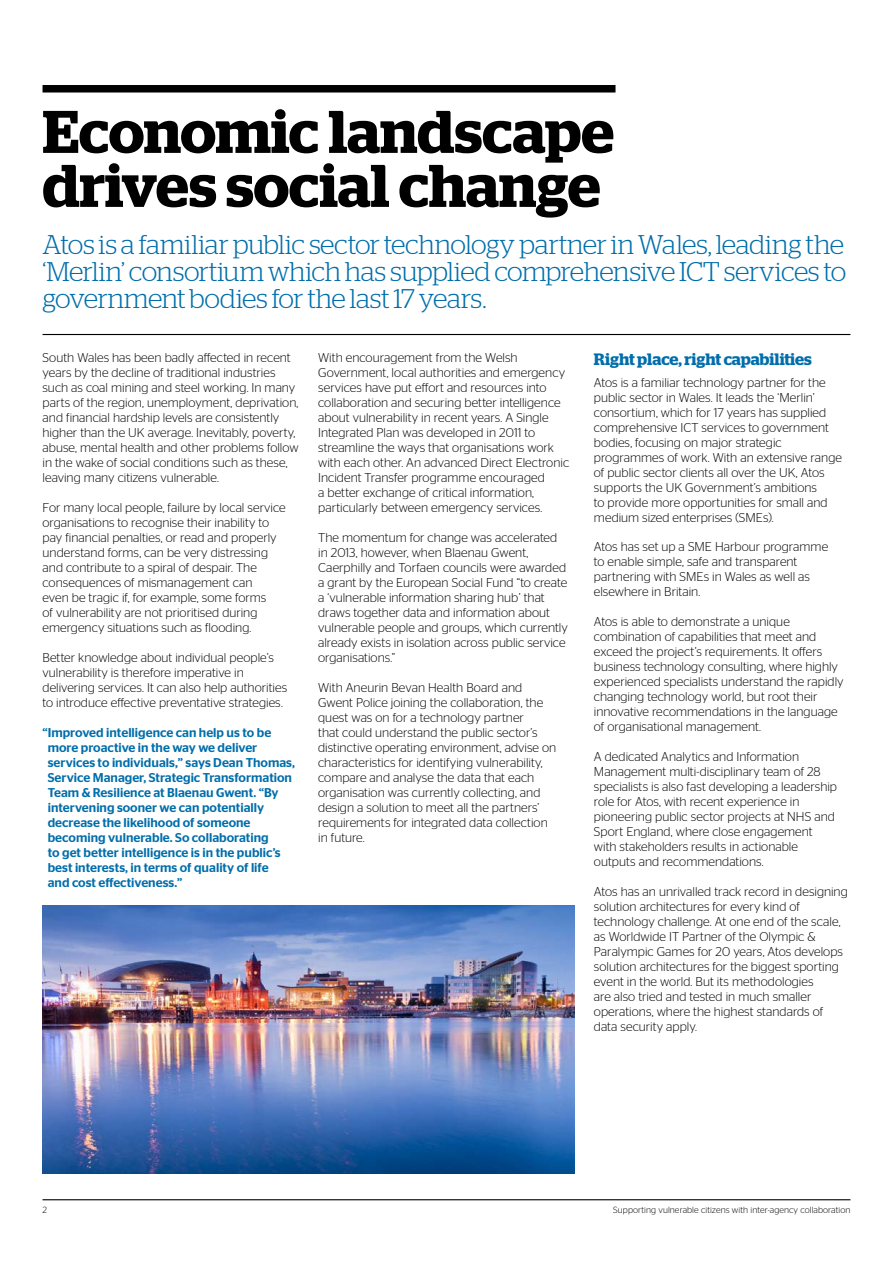
<style>
.page{position:relative;width:893px;height:1263px;background:#fff}
.page>*{position:absolute;margin:0;border:0;box-sizing:border-box;transform-origin:0 0}
.t1{font:600 60px/54px "Stag";letter-spacing:-.005em;color:#000}
.t2{font:300 27px/27px "Stag";letter-spacing:-.015em;color:#006eab;text-align:justify}
.t3{font:600 16.5px "Stag";letter-spacing:-.005em;color:#006eab}
.t4{font:300 12.75px/15px "Stag Sans";color:#000}
.t5{font:500 12.75px/15px "Stag Sans";color:#006eab}
.t6{font:300 9px "Stag Sans";letter-spacing:.01em;color:#000}
</style>
<div class="page">
<div style="left:43px;top:85px;width:572px;height:8px;background:#000"></div>
<hr style="left:43px;top:334px;width:807px;height:1px;background:#000">
<img style="left:43px;top:906px;width:532px;height:268px">
<hr style="left:43px;top:1199px;width:807px;height:1px;background:#000">
<h1 class="t1" style="left:43px;top:105px;width:573px">Economic landscape drives social change</h1>
<h2 class="t2" style="left:43px;top:231px;width:805px">Atos is a familiar public sector technology partner in Wales, leading the ‘Merlin’ consortium which has supplied comprehensive ICT services to government bodies for the last 17 years.</h2>
<p class="t4" style="left:43px;top:350px;width:258px">South Wales has been badly affected in recent years by the decline of traditional industries such as coal mining and steel working. In many parts of the region, unemployment, deprivation, and financial hardship levels are consistently higher than the UK average. Inevitably, poverty, abuse, mental health and other problems follow in the wake of social conditions such as these, leaving many citizens vulnerable.</p>
<p class="t4" style="left:43px;top:500px;width:245px">For many local people, failure by local service organisations to recognise their inability to pay financial penalties, or read and properly understand forms, can be very distressing and contribute to a spiral of despair. The consequences of mismanagement can<br>even be tragic if, for example, some forms<br>of vulnerability are not prioritised during emergency situations such as flooding.</p>
<p class="t4" style="left:43px;top:650px;width:246px">Better knowledge about individual people’s vulnerability is therefore imperative in delivering services. It can also help authorities to introduce effective preventative strategies.</p>
<p class="t5" style="left:48px;top:725px;width:249px;text-indent:-5px">“Improved intelligence can help us to be more proactive in the way we deliver services to individuals,” says Dean Thomas, Service Manager, Strategic Transformation Team &amp; Resilience at Blaenau Gwent. “By intervening sooner we can potentially decrease the likelihood of someone becoming vulnerable. So collaborating<br>to get better intelligence is in the public’s best interests, in terms of quality of life<br>and cost effectiveness.”</p>
<p class="t4" style="left:318px;top:350px;width:252px">With encouragement from the Welsh Government, local authorities and emergency services have put effort and resources into collaboration and securing better intelligence about vulnerability in recent years. A Single Integrated Plan was developed in 2011 to streamline the ways that organisations work with each other. An advanced Direct Electronic Incident Transfer programme encouraged<br>a better exchange of critical information, particularly between emergency services.</p>
<p class="t4" style="left:318px;top:530px;width:251px">The momentum for change was accelerated in 2013, however, when Blaenau Gwent, Caerphilly and Torfaen councils were awarded a grant by the European Social Fund “to create a ‘vulnerable information sharing hub’ that draws together data and information about vulnerable people and groups, which currently already exists in isolation across public service organisations.”</p>
<p class="t4" style="left:318px;top:680px;width:240px">With Aneurin Bevan Health Board and Gwent Police joining the collaboration, the quest was on for a technology partner<br>that could understand the public sector’s distinctive operating environment, advise on characteristics for identifying vulnerability, compare and analyse the data that each organisation was currently collecting, and design a solution to meet all the partners’ requirements for integrated data collection in future.</p>
<p class="t3" style="left:594px;top:350px;width:219px">Right place, right capabilities</p>
<p class="t4" style="left:594px;top:374px;width:250px">Atos is a familiar technology partner for the public sector in Wales. It leads the ‘Merlin’ consortium, which for 17 years has supplied comprehensive ICT services to government bodies, focusing on major strategic programmes of work. With an extensive range of public sector clients all over the UK, Atos supports the UK Government’s ambitions<br>to provide more opportunities for small and medium sized enterprises (SMEs).</p>
<p class="t4" style="left:594px;top:539px;width:236px">Atos has set up a SME Harbour programme to enable simple, safe and transparent partnering with SMEs in Wales as well as elsewhere in Britain.</p>
<p class="t4" style="left:594px;top:614px;width:251px">Atos is able to demonstrate a unique combination of capabilities that meet and exceed the project’s requirements. It offers business technology consulting, where highly experienced specialists understand the rapidly changing technology world, but root their innovative recommendations in the language of organisational management.</p>
<p class="t4" style="left:594px;top:749px;width:245px">A dedicated Analytics and Information Management multi-disciplinary team of 28 specialists is also fast developing a leadership role for Atos, with recent experience in pioneering public sector projects at NHS and Sport England, where close engagement with stakeholders results in actionable outputs and recommendations.</p>
<p class="t4" style="left:594px;top:884px;width:255px">Atos has an unrivalled track record in designing solution architectures for every kind of technology challenge. At one end of the scale, as Worldwide IT Partner of the Olympic &amp; Paralympic Games for 20 years, Atos develops solution architectures for the biggest sporting event in the world. But its methodologies<br>are also tried and tested in much smaller operations, where the highest standards of data security apply.</p>
<p class="t6" style="left:43px;top:1205px;width:6px">2</p>
<p class="t6" style="left:613px;top:1205px;width:239px">Supporting vulnerable citizens with inter-agency collaboration</p>
</div>
